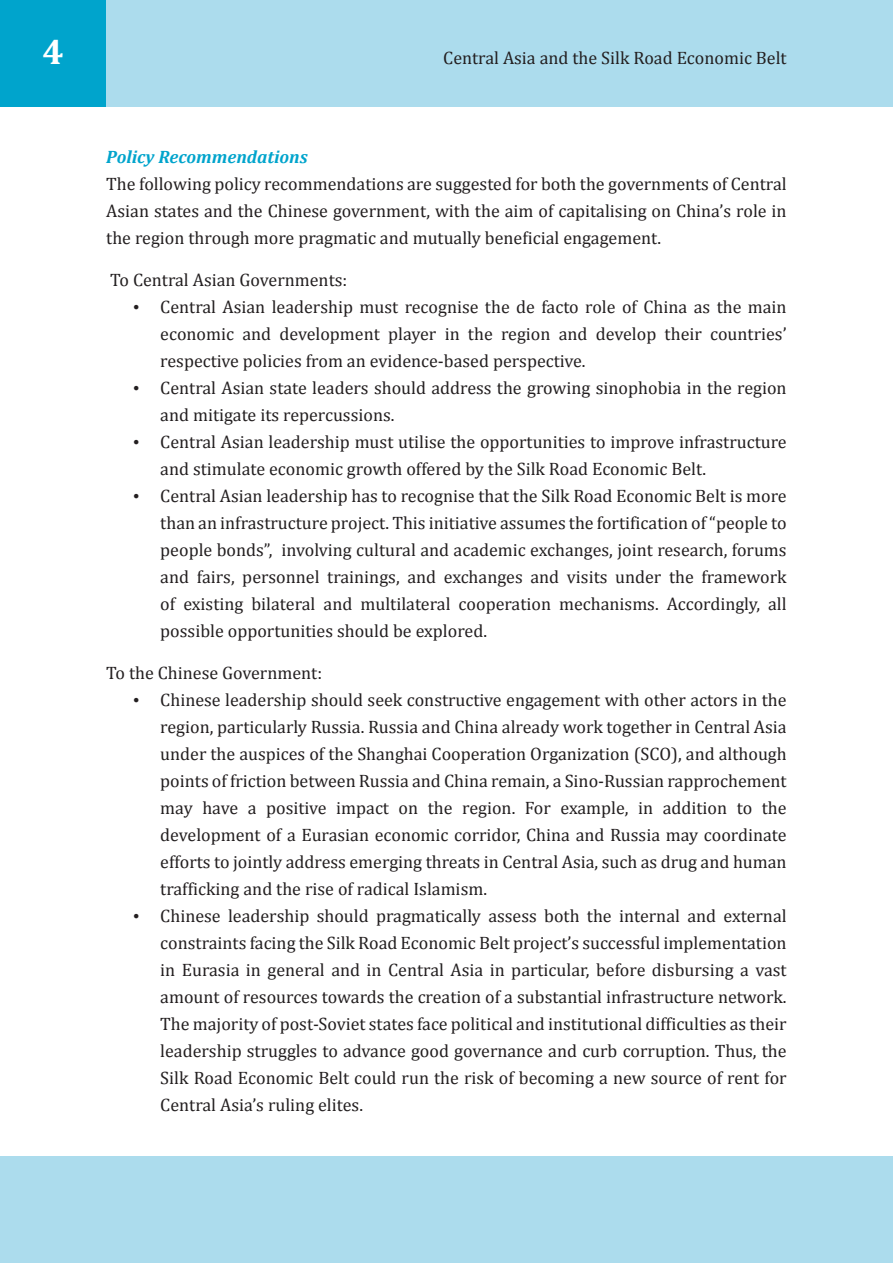
<style>
.page{position:relative;width:893px;height:1263px;background:#fff}
.page>*{position:absolute;margin:0;border:0;box-sizing:border-box;transform-origin:0 0}
.t1{font:700 36px "Cambria";color:#fff}
.t2{font:18px/27px "Cambria";color:#231f20;text-align:justify}
.t3{font:italic 700 18px "Cambria";color:#00a4cc}
.s1{font-family:"Times New Roman"}
</style>
<div class="page">
<div style="left:0;top:0;width:106px;height:106px;background:#00a4cc"></div>
<div style="left:106px;top:0;width:787px;height:106px;background:#acdced"></div>
<div style="left:0;top:1157px;width:893px;height:106px;background:#acdced"></div>
<h1 class="t1" style="left:42px;top:26px;width:23px">4</h1>
<p class="t2" style="left:443px;top:44px;width:345px">Central Asia and the Silk Road Economic Belt</p>
<p class="t3" style="left:106px;top:144px;width:203px">Policy Recommendations</p>
<p class="t2" style="left:106px;top:170px;width:682px">The following policy recommendations are suggested for both the governments of Central Asian states and the Chinese government, with the aim of capitalising on China’s role in the region through more pragmatic and mutually beneficial engagement.</p>
<p class="t2" style="left:110px;top:266px;width:238px">To Central Asian Governments:</p>
<p class="t2" style="left:160px;top:293px;width:628px;text-indent:-27px"><span class="s1">•</span> Central Asian leadership must recognise the de facto role of China as the main economic and development player in the region and develop their countries’ respective policies from an evidence-based perspective.</p>
<p class="t2" style="left:160px;top:374px;width:628px;text-indent:-27px"><span class="s1">•</span> Central Asian state leaders should address the growing sinophobia in the region and mitigate its repercussions.</p>
<p class="t2" style="left:160px;top:428px;width:628px;text-indent:-27px"><span class="s1">•</span> Central Asian leadership must utilise the opportunities to improve infrastructure and stimulate economic growth offered by the Silk Road Economic Belt.</p>
<p class="t2" style="left:160px;top:482px;width:628px;text-indent:-27px"><span class="s1">•</span> Central Asian leadership has to recognise that the Silk Road Economic Belt is more than an infrastructure project. This initiative assumes the fortification of “people to people bonds”, involving cultural and academic exchanges, joint research, forums and fairs, personnel trainings, and exchanges and visits under the framework of existing bilateral and multilateral cooperation mechanisms. Accordingly, all possible opportunities should be explored.</p>
<p class="t2" style="left:106px;top:659px;width:217px">To the Chinese Government:</p>
<p class="t2" style="left:160px;top:686px;width:628px;text-indent:-27px"><span class="s1">•</span> Chinese leadership should seek constructive engagement with other actors in the region, particularly Russia. Russia and China already work together in Central Asia under the auspices of the Shanghai Cooperation Organization (SCO), and although points of friction between Russia and China remain, a Sino-Russian rapprochement may have a positive impact on the region. For example, in addition to the development of a Eurasian economic corridor, China and Russia may coordinate efforts to jointly address emerging threats in Central Asia, such as drug and human trafficking and the rise of radical Islamism.</p>
<p class="t2" style="left:160px;top:902px;width:628px;text-indent:-27px"><span class="s1">•</span> Chinese leadership should pragmatically assess both the internal and external constraints facing the Silk Road Economic Belt project’s successful implementation in Eurasia in general and in Central Asia in particular, before disbursing a vast amount of resources towards the creation of a substantial infrastructure network.<br>The majority of post-Soviet states face political and institutional difficulties as their leadership struggles to advance good governance and curb corruption. Thus, the Silk Road Economic Belt could run the risk of becoming a new source of rent for Central Asia’s ruling elites.</p>
</div>
